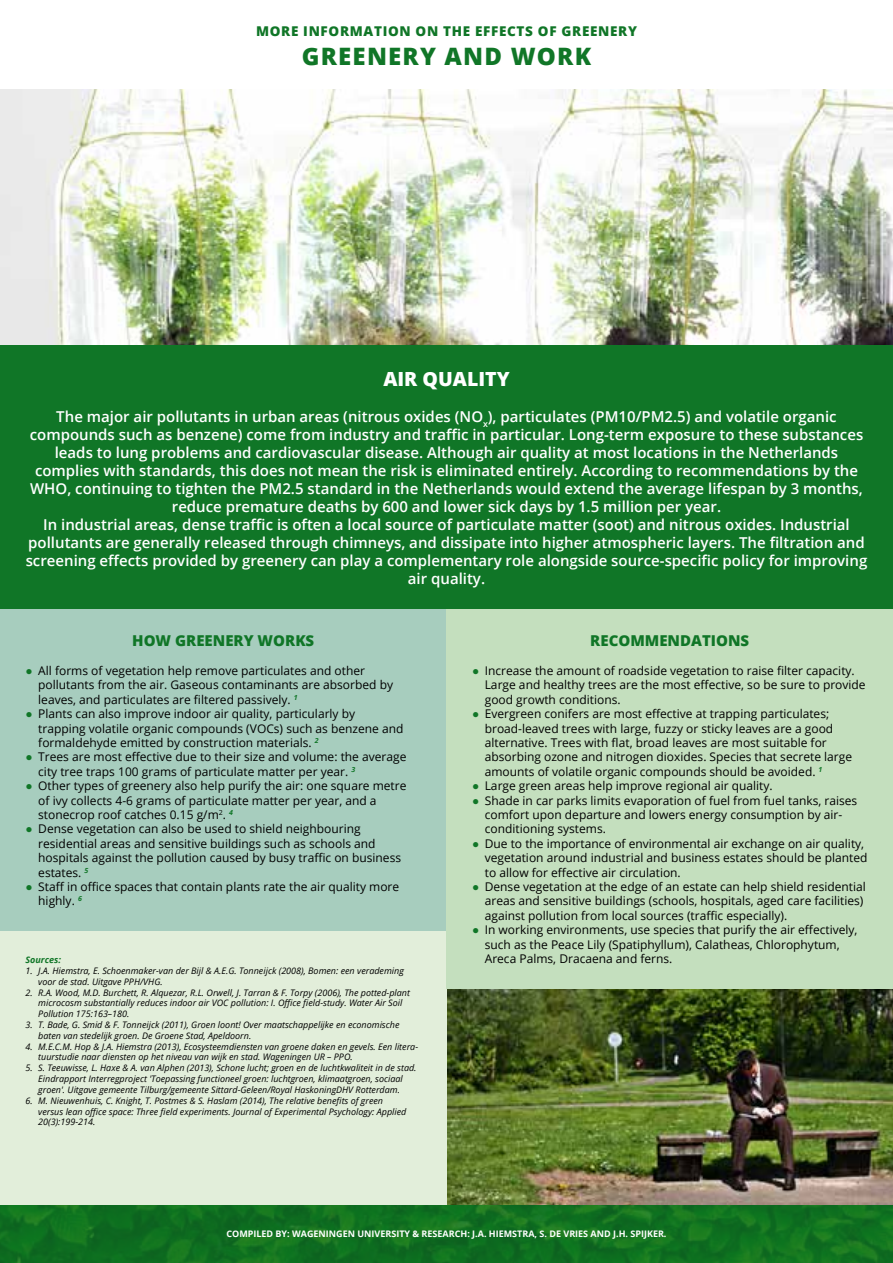
<style>
.page{position:relative;width:893px;height:1263px;background:#fff}
.page>*{position:absolute;margin:0;border:0;box-sizing:border-box;transform-origin:0 0}
.t1{font:800 24px "Open Sans";letter-spacing:.05em;color:#107627}
.t2{font:800 19.5px "Open Sans";color:#fff}
.t3{font:600 15px/18px "Open Sans";color:#fff;text-align:center}
.t4{font:800 15px "Open Sans";color:#107627}
.t5{font:800 13.5px "Open Sans";letter-spacing:.05em;color:#107627}
.t6{font:12px/14.4px "Open Sans";color:#000}
.t7{font:italic 9px/10.8px "Open Sans";color:#000}
.t8{font:700 9px "Open Sans";color:#fff}
.t9{font:italic 700 9px "Open Sans";color:#107627}
.s1{font-family:"Arial";color:#107627}
</style>
<div class="page">
<img style="left:0;top:89px;width:893px;height:256px">
<img style="left:446px;top:988px;width:447px;height:217px">
<div style="left:0;top:931px;width:446px;height:274px;background:#e2eeda"></div>
<svg style="left:0;top:1205px;width:893px;height:58px;background:#10701f"></svg>
<div style="left:0;top:345px;width:893px;height:264px;background:#107627"></div>
<div style="left:0;top:609px;width:446px;height:322px;background:#a7cdbe"></div>
<div style="left:446px;top:609px;width:447px;height:379px;background:#c4dfbe"></div>
<p class="t5" style="left:256px;top:21px;width:382px">MORE INFORMATION ON THE EFFECTS OF GREENERY</p>
<h1 class="t1" style="left:302px;top:38px;width:291px">GREENERY AND WORK</h1>
<h2 class="t2" style="left:383px;top:364px;width:128px">AIR QUALITY</h2>
<p class="t3" style="left:26px;top:407px;width:843px">The major air pollutants in urban areas (nitrous oxides (NO<sub>x</sub>), particulates (PM10/PM2.5) and volatile organic compounds such as benzene) come from industry and traffic in particular. Long-term exposure to these substances leads to lung problems and cardiovascular disease. Although air quality at most locations in the Netherlands complies with standards, this does not mean the risk is eliminated entirely. According to recommendations by the WHO, continuing to tighten the PM2.5 standard in the Netherlands would extend the average lifespan by 3 months, reduce premature deaths by 600 and lower sick days by 1.5 million per year.<br>In industrial areas, dense traffic is often a local source of particulate matter (soot) and nitrous oxides. Industrial pollutants are generally released through chimneys, and dissipate into higher atmospheric layers. The filtration and screening effects provided by greenery can play a complementary role alongside source-specific policy for improving air quality.</p>
<p class="t4" style="left:132px;top:629px;width:184px">HOW GREENERY WORKS</p>
<p class="t6" style="left:38px;top:663px;width:356px;text-indent:-13px"><span class="s1">●</span> All forms of vegetation help remove particulates and other pollutants from the air. Gaseous contaminants are absorbed by leaves, and particulates are filtered passively. <sup>1</sup></p>
<p class="t6" style="left:38px;top:706px;width:367px;text-indent:-13px"><span class="s1">●</span> Plants can also improve indoor air quality, particularly by trapping volatile organic compounds (VOCs) such as benzene and formaldehyde emitted by construction materials. <sup>2</sup></p>
<p class="t6" style="left:38px;top:749px;width:370px;text-indent:-13px"><span class="s1">●</span> Trees are most effective due to their size and volume: the average city tree traps 100 grams of particulate matter per year. <sup>3</sup></p>
<p class="t6" style="left:38px;top:778px;width:370px;text-indent:-13px"><span class="s1">●</span> Other types of greenery also help purify the air: one square metre of ivy collects 4-6 grams of particulate matter per year, and a stonecrop roof catches 0.15 g/m<sup>2</sup>. <sup>4</sup></p>
<p class="t6" style="left:38px;top:821px;width:364px;text-indent:-13px"><span class="s1">●</span> Dense vegetation can also be used to shield neighbouring residential areas and sensitive buildings such as schools and hospitals against the pollution caused by busy traffic on business estates. <sup>5</sup></p>
<p class="t6" style="left:38px;top:879px;width:362px;text-indent:-13px"><span class="s1">●</span> Staff in office spaces that contain plants rate the air quality more highly. <sup>6</sup></p>
<p class="t9" style="left:26px;top:954px;width:37px">Sources:</p>
<p class="t7" style="left:38px;top:965px;width:367px;text-indent:-13px">1. J.A. Hiemstra, E. Schoenmaker-van der Bijl &amp; A.E.G. Tonneijck (2008), Bomen: een verademing voor de stad. Uitgave PPH/VHG.</p>
<p class="t7" style="left:38px;top:987px;width:373px;text-indent:-13px">2. R.A. Wood, M.D. Burchett, R. Alquezar, R.L. Orwell, J. Tarran &amp; F. Torpy (2006), The potted-plant microcosm substantially reduces indoor air VOC pollution: I. Office field-study. Water Air Soil<br>Pollution 175:163–180.</p>
<p class="t7" style="left:38px;top:1019px;width:363px;text-indent:-13px">3. T. Bade, G. Smid &amp; F. Tonneijck (2011), Groen loont! Over maatschappelijke en economische baten van stedelijk groen. De Groene Stad, Apeldoorn.</p>
<p class="t7" style="left:38px;top:1041px;width:381px;text-indent:-13px">4. M.E.C.M. Hop &amp; J.A. Hiemstra (2013), Ecosysteemdiensten van groene daken en gevels. Een litera&shy;tuurstudie naar diensten op het niveau van wijk en stad. Wageningen UR – PPO.</p>
<p class="t7" style="left:26px;top:1062px;width:393px;text-align:center">5. S. Teeuwisse, L. Haxe &amp; A. van Alphen (2013), Schone lucht; groen en de luchtkwaliteit in de stad.<br>Eindrapport Interregproject 'Toepassing functioneel groen: luchtgroen, klimaatgroen, sociaal groen'. Uitgave gemeente Tilburg/gemeente Sittard-Geleen/Royal HaskoningDHV Rotterdam.</p>
<p class="t7" style="left:38px;top:1095px;width:370px;text-indent:-13px">6. M. Nieuwenhuis, C. Knight, T. Postmes &amp; S. Haslam (2014), The relative benefits of green versus lean office space: Three field experiments. Journal of Experimental Psychology: Applied<br>20(3):199-214.</p>
<p class="t4" style="left:590px;top:629px;width:160px">RECOMMENDATIONS</p>
<p class="t6" style="left:485px;top:663px;width:382px;text-indent:-13px"><span class="s1">●</span> Increase the amount of roadside vegetation to raise filter capacity.<br>Large and healthy trees are the most effective, so be sure to provide good growth conditions.</p>
<p class="t6" style="left:485px;top:706px;width:369px;text-indent:-13px"><span class="s1">●</span> Evergreen conifers are most effective at trapping particulates; broad-leaved trees with large, fuzzy or sticky leaves are a good alternative. Trees with flat, broad leaves are most suitable for absorbing ozone and nitrogen dioxides. Species that secrete large amounts of volatile organic compounds should be avoided. <sup>1</sup></p>
<p class="t6" style="left:472px;top:778px;width:302px"><span class="s1">●</span> Large green areas help improve regional air quality.</p>
<p class="t6" style="left:485px;top:793px;width:374px;text-indent:-13px"><span class="s1">●</span> Shade in car parks limits evaporation of fuel from fuel tanks, raises comfort upon departure and lowers energy consumption by air&shy;conditioning systems.</p>
<p class="t6" style="left:485px;top:836px;width:384px;text-indent:-13px"><span class="s1">●</span> Due to the importance of environmental air exchange on air quality, vegetation around industrial and business estates should be planted to allow for effective air circulation.</p>
<p class="t6" style="left:485px;top:879px;width:383px;text-indent:-13px"><span class="s1">●</span> Dense vegetation at the edge of an estate can help shield residential areas and sensitive buildings (schools, hospitals, aged care facilities) against pollution from local sources (traffic especially).</p>
<p class="t6" style="left:485px;top:922px;width:374px;text-indent:-13px"><span class="s1">●</span> In working environments, use species that purify the air effectively, such as the Peace Lily (Spatiphyllum), Calatheas, Chlorophytum,<br>Areca Palms, Dracaena and ferns.</p>
<p class="t8" style="left:226px;top:1228px;width:442px">COMPILED BY: WAGENINGEN UNIVERSITY &amp; RESEARCH: J.A. HIEMSTRA, S. DE VRIES AND J.H. SPIJKER.</p>
</div>
